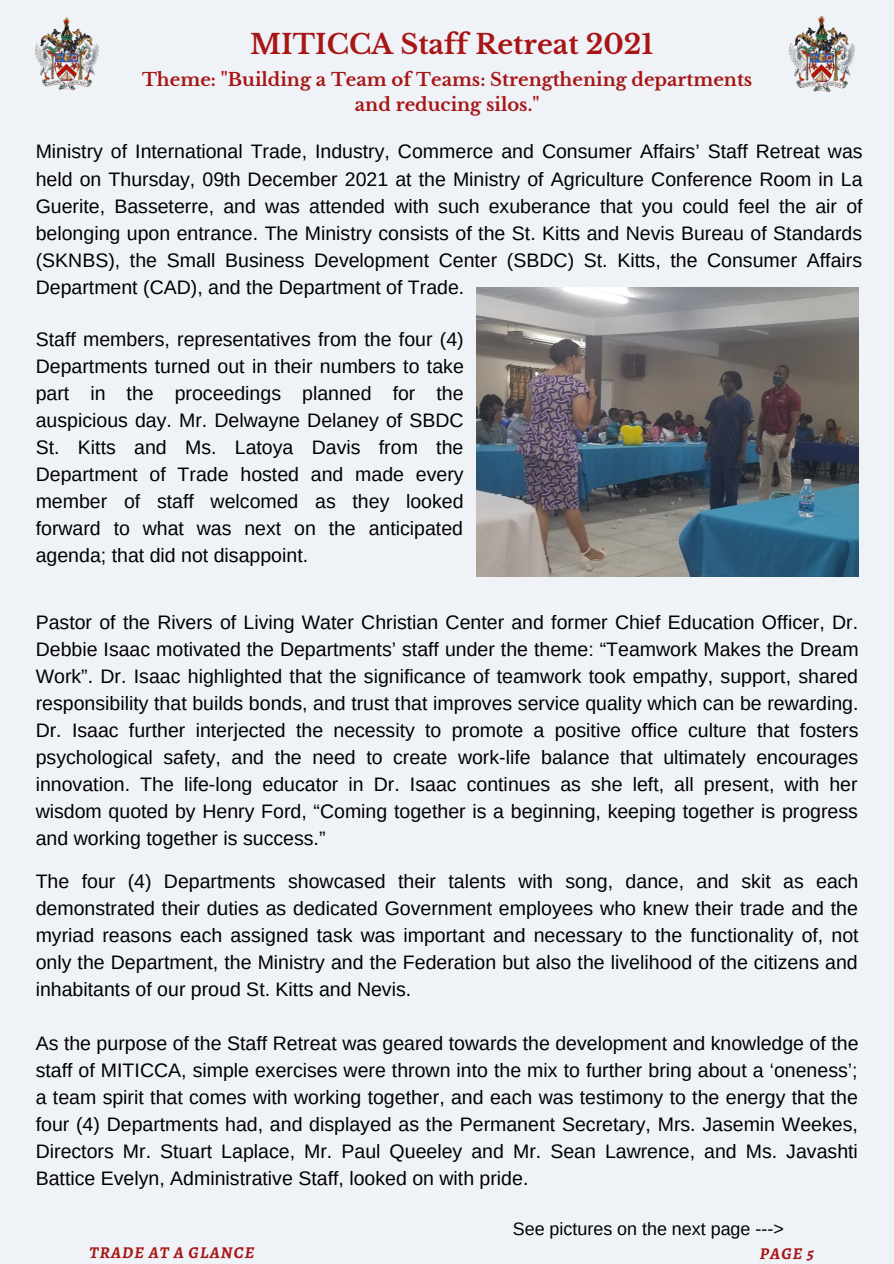
<style>
.page{position:relative;width:894px;height:1264px;background:#fff}
.page>*{position:absolute;margin:0;border:0;box-sizing:border-box;transform-origin:0 0}
.t1{font:700 27px "Libre Baskerville";color:#a81515}
.t2{font:19.5px/27px "Arimo";color:#000;text-align:justify}
.t3{font:700 18px/24.8px "Libre Baskerville";color:#a81515;text-align:center}
.t4{font:17.85px "Arimo";color:#000}
.t5{font:italic 700 16.5px "Alegreya";letter-spacing:.07em;color:#a81515}
</style>
<div class="page">
<div style="left:0;top:0;width:893px;height:1263px;background:#eff2f7"></div>
<img style="left:36px;top:16px;width:64px;height:75px">
<img style="left:789px;top:16px;width:67px;height:77px">
<img style="left:476px;top:288px;width:382px;height:288px">
<p class="t1" style="left:250px;top:28px;width:404px">MITICCA Staff Retreat 2021</p>
<p class="t3" style="left:142px;top:67px;width:611px">Theme: "Building a Team of Teams: Strengthening departments and reducing silos."</p>
<p class="t2" style="left:36px;top:138px;width:828px">Ministry of International Trade, Industry, Commerce and Consumer Affairs’ Staff Retreat was held on Thursday, 09th December 2021 at the Ministry of Agriculture Conference Room in La Guerite, Basseterre, and was attended with such exuberance that you could feel the air of belonging upon entrance. The Ministry consists of the St. Kitts and Nevis Bureau of Standards (SKNBS), the Small Business Development Center (SBDC) St. Kitts, the Consumer Affairs Department (CAD), and the Department of Trade.</p>
<p class="t2" style="left:36px;top:325px;width:429px">Staff members, representatives from the four (4)<br>Departments turned out in their numbers to take part in the proceedings planned for the auspicious day. Mr. Delwayne Delaney of SBDC St. Kitts and Ms. Latoya Davis from the Department of Trade hosted and made every member of staff welcomed as they looked forward to what was next on the anticipated agenda; that did not disappoint.</p>
<p class="t2" style="left:36px;top:608px;width:824px">Pastor of the Rivers of Living Water Christian Center and former Chief Education Officer, Dr.<br>Debbie Isaac motivated the Departments’ staff under the theme: “Teamwork Makes the Dream Work”. Dr. Isaac highlighted that the significance of teamwork took empathy, support, shared responsibility that builds bonds, and trust that improves service quality which can be rewarding.<br>Dr. Isaac further interjected the necessity to promote a positive office culture that fosters psychological safety, and the need to create work-life balance that ultimately encourages innovation. The life-long educator in Dr. Isaac continues as she left, all present, with her wisdom quoted by Henry Ford, “Coming together is a beginning, keeping together is progress and working together is success.”</p>
<p class="t2" style="left:36px;top:867px;width:824px">The four (4) Departments showcased their talents with song, dance, and skit as each demonstrated their duties as dedicated Government employees who knew their trade and the myriad reasons each assigned task was important and necessary to the functionality of, not only the Department, the Ministry and the Federation but also the livelihood of the citizens and inhabitants of our proud St. Kitts and Nevis.</p>
<p class="t2" style="left:36px;top:1029px;width:824px">As the purpose of the Staff Retreat was geared towards the development and knowledge of the staff of MITICCA, simple exercises were thrown into the mix to further bring about a ‘oneness’; a team spirit that comes with working together, and each was testimony to the energy that the four (4) Departments had, and displayed as the Permanent Secretary, Mrs. Jasemin Weekes, Directors Mr. Stuart Laplace, Mr. Paul Queeley and Mr. Sean Lawrence, and Ms. Javashti Battice Evelyn, Administrative Staff, looked on with pride.</p>
<p class="t4" style="left:512px;top:1218px;width:272px">See pictures on the next page ---&gt;</p>
<p class="t5" style="left:89px;top:1241px;width:166px">TRADE AT A GLANCE</p>
<p class="t5" style="left:759px;top:1241px;width:56px">PAGE 5</p>
</div>
